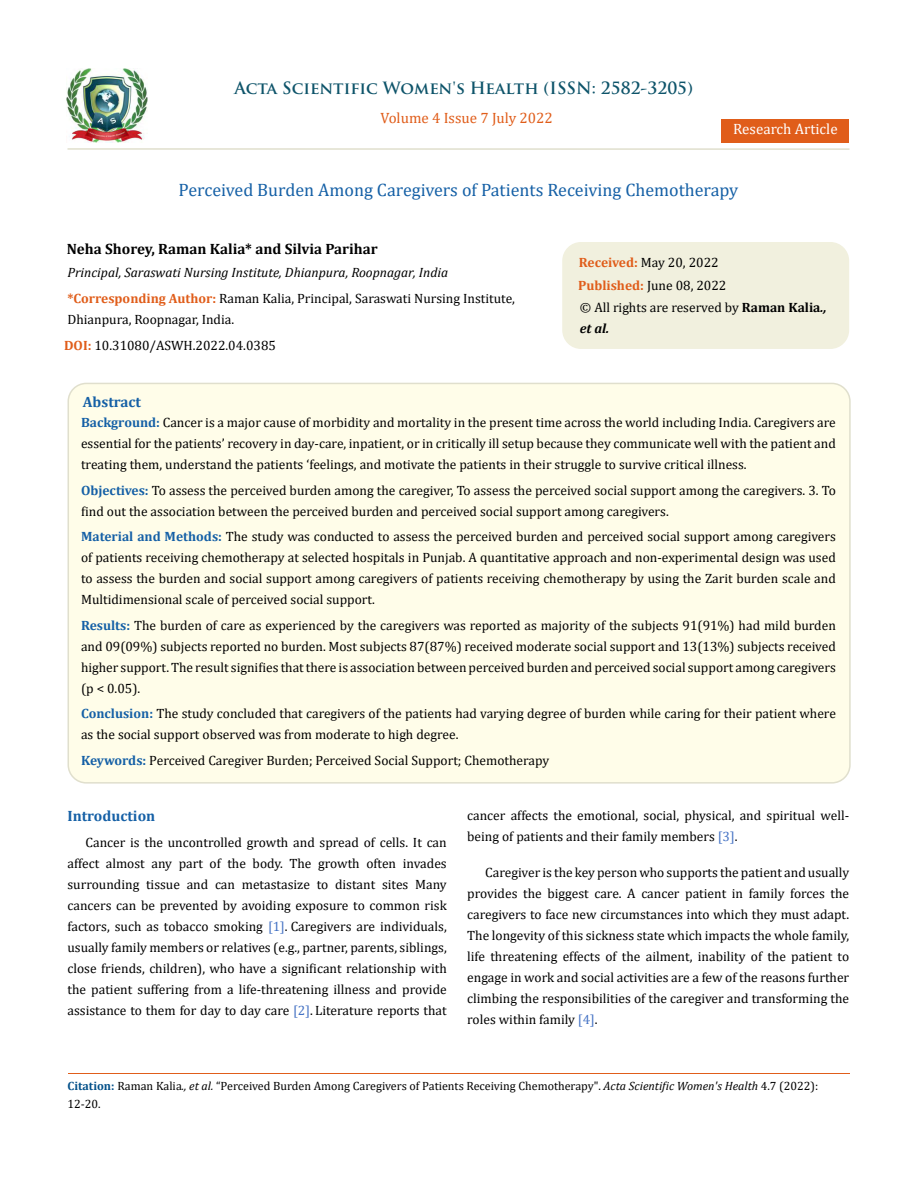
<style>
.page{position:relative;width:917px;height:1188px;background:#fff}
.page>*{position:absolute;margin:0;border:0;box-sizing:border-box;transform-origin:0 0}
.t1{font:18px "Cambria";color:#1560a6}
.t2{font:700 16.5px "Trajan Pro";color:#0e546a}
.t3{font:700 15px "Cambria";color:#000}
.t4{font:15px "Cambria";color:#e05d1a}
.t5{font:700 15px "Cambria";color:#1560a6}
.t6{font:15px "Cambria";color:#fff}
.t7{font:13.5px/21px "Cambria";color:#000}
.t8{font:italic 13.5px/26.1px "Cambria";color:#000}
.t9{font:12px/18px "Cambria";color:#000}
.s1{font-weight:700;font-style:normal;color:#e05d1a}
.s2{font-style:normal}
.s3{font-weight:700;color:#e05d1a}
.s4{font-weight:700}
.s5{font-weight:700;font-style:italic}
.s6{font-weight:700;color:#1560a6}
.s7{color:#4472c4}
.s8{font-weight:700;color:#035089}
.s9{font-style:italic}
</style>
<div class="page">
<img style="left:67px;top:68px;width:80px;height:74px">
<div style="left:721px;top:119px;width:128px;height:23px;background:#e05d1a"></div>
<div style="left:563px;top:243px;width:285px;height:105px;background:#f1f0de;border-radius:18px"></div>
<div style="left:562px;top:242px;width:287px;height:107px;border:2px solid #f1f0de;border-radius:18px"></div>
<div style="left:68px;top:383px;width:781px;height:400px;background:#fffde9;border-radius:18px"></div>
<div style="left:67px;top:383px;width:783px;height:401px;border:2px solid #e0dfcd;border-radius:18px"></div>
<hr style="left:68px;top:1073px;width:781px;height:1px;background:#e05d1a">
<hr style="left:67px;top:148px;width:782px;height:2px;background:#e0dfcd">
<p class="t2" style="left:234px;top:77px;width:460px">Acta Scientific Women's Health (ISSN: 2582-3205)</p>
<p class="t4" style="left:380px;top:109px;width:174px">Volume 4 Issue 7 July 2022</p>
<p class="t6" style="left:733px;top:120px;width:106px">Research Article</p>
<h1 class="t1" style="left:179px;top:180px;width:561px">Perceived Burden Among Caregivers of Patients Receiving Chemotherapy</h1>
<p class="t3" style="left:67px;top:239px;width:312px">Neha Shorey, Raman Kalia* and Silvia Parihar</p>
<p class="t8" style="left:67px;top:259px;width:449px">Principal, Saraswati Nursing Institute, Dhianpura, Roopnagar, India <span class="s1">*Corresponding Author:</span> <span class="s2">Raman Kalia, Principal, Saraswati Nursing Institute,</span></p>
<p class="t7" style="left:67px;top:309px;width:168px">Dhianpura, Roopnagar, India.</p>
<p class="t7" style="left:64px;top:335px;width:213px"><span class="s3">DOI:</span> 10.31080/ASWH.2022.04.0385</p>
<p class="t7" style="left:578px;top:251px;width:150px;line-height:23px"><span class="s3">Received:</span> May 20, 2022<br><span class="s3">Published:</span> June 08, 2022</p>
<p class="t7" style="left:580px;top:297px;width:248px">© All rights are reserved by <span class="s4">Raman Kalia</span><span class="s5">., et al.</span></p>
<p class="t5" style="left:83px;top:391px;width:60px">Abstract</p>
<p class="t7" style="left:81px;top:412px;width:756px;text-align:justify"><span class="s6">Background:</span> Cancer is a major cause of morbidity and mortality in the present time across the world including India. Caregivers are essential for the patients’ recovery in day-care, inpatient, or in critically ill setup because they communicate well with the patient and treating them, understand the patients ‘feelings, and motivate the patients in their struggle to survive critical illness.</p>
<p class="t7" style="left:81px;top:480px;width:756px"><span class="s6">Objectives:</span> To assess the perceived burden among the caregiver, To assess the perceived social support among the caregivers. 3. To find out the association between the perceived burden and perceived social support among caregivers.</p>
<p class="t7" style="left:81px;top:526px;width:756px;text-align:justify"><span class="s6">Material and Methods:</span> The study was conducted to assess the perceived burden and perceived social support among caregivers of patients receiving chemotherapy at selected hospitals in Punjab. A quantitative approach and non-experimental design was used to assess the burden and social support among caregivers of patients receiving chemotherapy by using the Zarit burden scale and Multidimensional scale of perceived social support.</p>
<p class="t7" style="left:81px;top:615px;width:756px;text-align:justify"><span class="s6">Results:</span> The burden of care as experienced by the caregivers was reported as majority of the subjects 91(91%) had mild burden and 09(09%) subjects reported no burden. Most subjects 87(87%) received moderate social support and 13(13%) subjects received higher support. The result signifies that there is association between perceived burden and perceived social support among caregivers (p &lt; 0.05).</p>
<p class="t7" style="left:81px;top:703px;width:756px"><span class="s6">Conclusion:</span> The study concluded that caregivers of the patients had varying degree of burden while caring for their patient where as the social support observed was from moderate to high degree.</p>
<p class="t7" style="left:81px;top:750px;width:469px"><span class="s6">Keywords:</span> Perceived Caregiver Burden; Perceived Social Support; Chemotherapy</p>
<p class="t5" style="left:67px;top:806px;width:89px">Introduction</p>
<p class="t7" style="left:67px;top:832px;width:381px;text-align:justify;text-indent:18px">Cancer is the uncontrolled growth and spread of cells. It can affect almost any part of the body. The growth often invades surrounding tissue and can metastasize to distant sites Many cancers can be prevented by avoiding exposure to common risk factors, such as tobacco smoking <span class="s7">[1]</span>. Caregivers are individuals, usually family members or relatives (e.g., partner, parents, siblings, close friends, children), who have a significant relationship with the patient suffering from a life-threatening illness and provide assistance to them for day to day care <span class="s7">[2]</span>. Literature reports that</p>
<p class="t7" style="left:467px;top:805px;width:383px">cancer affects the emotional, social, physical, and spiritual well&shy;being of patients and their family members <span class="s7">[3]</span>.</p>
<p class="t7" style="left:467px;top:862px;width:383px;text-align:justify;text-indent:18px">Caregiver is the key person who supports the patient and usually provides the biggest care. A cancer patient in family forces the caregivers to face new circumstances into which they must adapt.<br>The longevity of this sickness state which impacts the whole family, life threatening effects of the ailment, inability of the patient to engage in work and social activities are a few of the reasons further climbing the responsibilities of the caregiver and transforming the roles within family <span class="s7">[4]</span>.</p>
<p class="t9" style="left:67px;top:1077px;width:752px"><span class="s8">Citation:</span> Raman Kalia<span class="s9">., et al.</span> “Perceived Burden Among Caregivers of Patients Receiving Chemotherapy". <span class="s9">Acta Scientific Women's Health</span> 4.7 (2022):<br>12-20.</p>
</div>
